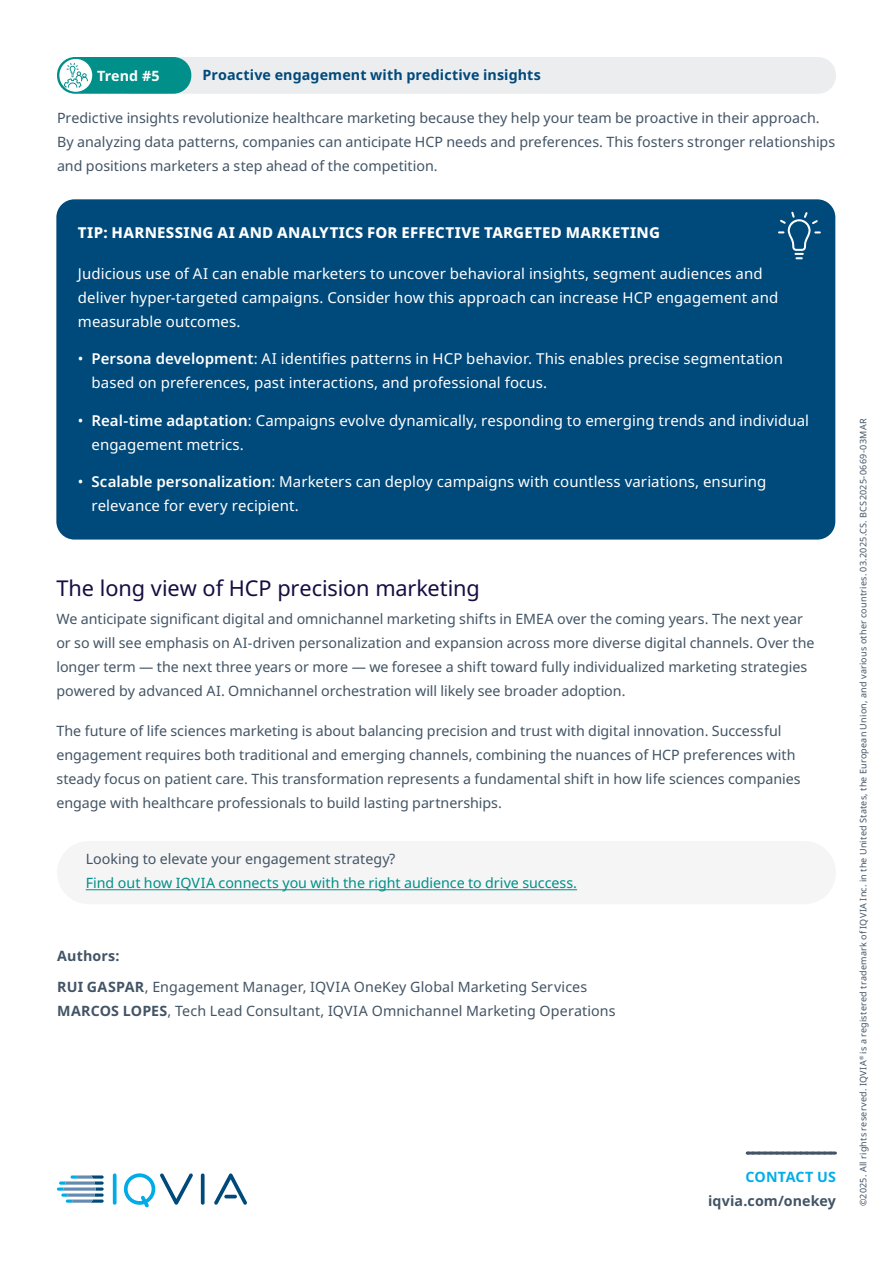
<style>
.page{position:relative;width:893px;height:1263px;background:#fff}
.page>*{position:absolute;margin:0;border:0;box-sizing:border-box;transform-origin:0 0}
.Section_heading{font:21.75px "Noto Sans";letter-spacing:-.005em;color:#150e42}
.Bullets{font:15px/24px "Noto Sans";letter-spacing:.005em;color:#fff}
.Sidebar_body_copy{font:15px/24px "Noto Sans";letter-spacing:.005em;color:#fff}
.Sidebar_heading{font:800 15px "Noto Sans";letter-spacing:.02em;color:#fff}
.Body_copy_-_Space{font:14.25px/24px "Noto Sans";color:#425465}
.Body_copy_-_No_space{font:14.25px "Noto Sans";letter-spacing:.01em;color:#425465}
.Body_copy_-_Space-2{font:14.25px/24px "Noto Sans";color:#008f89}
.Subheading{font:700 14.25px "Noto Sans";letter-spacing:.01em;color:#00497b}
.Contact_body_copy{font:700 14.25px "Noto Sans";letter-spacing:.01em;color:#425465}
.Contact_us{font:700 14.25px "Noto Sans";letter-spacing:.01em;color:#00aee8}
.Body_copy_-_No_space-2{font:700 14.25px "Noto Sans";letter-spacing:.005em;color:#425465}
.Body_copy_-_Space-3{font:700 14.25px "Noto Sans";letter-spacing:.01em;color:#fff}
.Copyright{font:9px "Noto Sans";letter-spacing:.025em;color:#425465}
.s1{font-weight:600}
.s2{color:#425465}
.s3{font-weight:700}
</style>
<div class="page">
<svg style="left:747px;top:1151px;width:88px;height:3px"></svg>
<div style="left:114px;top:57px;width:722px;height:37px;background:#ecedef;border-radius:18px"></div>
<div style="left:57px;top:57px;width:134px;height:37px;background:#008f89;border-radius:18px"></div>
<div style="left:59px;top:59px;width:33px;height:33px;background:#fff;border-radius:50%"></div>
<div style="left:56px;top:199px;width:779px;height:341px;background:#00497b;border-radius:18px"></div>
<div style="left:57px;top:841px;width:779px;height:63px;background:#f5f5f6;border-radius:32px"></div>
<hr style="left:86px;top:889px;width:491px;height:1px;background:#008f89">
<svg style="left:64px;top:63px;width:24px;height:25px"></svg>
<svg style="left:778px;top:212px;width:43px;height:47px"></svg>
<svg style="left:113px;top:1173px;width:4px;height:32px"></svg>
<svg style="left:201px;top:1173px;width:4px;height:32px"></svg>
<svg style="left:123px;top:1173px;width:70px;height:34px"></svg>
<svg style="left:214px;top:1173px;width:33px;height:32px"></svg>
<svg style="left:57px;top:1175px;width:47px;height:28px"></svg>
<p class="Body_copy_-_Space-3" style="left:97px;top:66px;width:64px">Trend #5</p>
<p class="Subheading" style="left:203px;top:65px;width:340px">Proactive engagement with predictive insights</p>
<p class="Body_copy_-_Space" style="left:57px;top:106px;width:780px">Predictive insights revolutionize healthcare marketing because they help your team be proactive in their approach.<br>By analyzing data patterns, companies can anticipate HCP needs and preferences. This fosters stronger relationships and positions marketers a step ahead of the competition.</p>
<p class="Sidebar_heading" style="left:78px;top:222px;width:583px">TIP: HARNESSING AI AND ANALYTICS FOR EFFECTIVE TARGETED MARKETING</p>
<p class="Sidebar_body_copy" style="left:78px;top:262px;width:702px">Judicious use of AI can enable marketers to uncover behavioral insights, segment audiences and deliver hyper-targeted campaigns. Consider how this approach can increase HCP engagement and measurable outcomes.</p>
<p class="Bullets" style="left:91px;top:347px;width:693px;text-indent:-14px">• <span class="s1">Persona development</span>: AI identifies patterns in HCP behavior. This enables precise segmentation based on preferences, past interactions, and professional focus.</p>
<p class="Bullets" style="left:91px;top:409px;width:719px;text-indent:-14px">• <span class="s1">Real-time adaptation</span>: Campaigns evolve dynamically, responding to emerging trends and individual engagement metrics.</p>
<p class="Bullets" style="left:91px;top:470px;width:676px;text-indent:-14px">• <span class="s1">Scalable personalization</span>: Marketers can deploy campaigns with countless variations, ensuring relevance for every recipient.</p>
<p class="Section_heading" style="left:56px;top:573px;width:425px">The long view of HCP precision marketing</p>
<p class="Body_copy_-_Space" style="left:56px;top:607px;width:760px">We anticipate significant digital and omnichannel marketing shifts in EMEA over the coming years. The next year or so will see emphasis on AI-driven personalization and expansion across more diverse digital channels. Over the longer term — the next three years or more — we foresee a shift toward fully individualized marketing strategies powered by advanced AI. Omnichannel orchestration will likely see broader adoption.</p>
<p class="Body_copy_-_Space" style="left:56px;top:719px;width:746px">The future of life sciences marketing is about balancing precision and trust with digital innovation. Successful engagement requires both traditional and emerging channels, combining the nuances of HCP preferences with steady focus on patient care. This transformation represents a fundamental shift in how life sciences companies engage with healthcare professionals to build lasting partnerships.</p>
<p class="Body_copy_-_Space-2" style="left:86px;top:847px;width:493px"><span class="s2">Looking to elevate your engagement strategy?<br></span>Find out how IQVIA connects you with the right audience to drive success.</p>
<p class="Body_copy_-_No_space-2" style="left:57px;top:946px;width:64px">Authors:</p>
<p class="Body_copy_-_No_space" style="left:57px;top:977px;width:531px"><span class="s3">RUI GASPAR</span>, Engagement Manager, IQVIA OneKey Global Marketing Services</p>
<p class="Body_copy_-_No_space" style="left:57px;top:1001px;width:560px"><span class="s3">MARCOS LOPES</span>, Tech Lead Consultant, IQVIA Omnichannel Marketing Operations</p>
<p class="Contact_us" style="left:746px;top:1166px;width:92px">CONTACT US</p>
<p class="Contact_body_copy" style="left:708px;top:1190px;width:129px">iqvia.com/onekey</p>
<p class="Copyright" style="left:857px;top:1206px;width:789px;rotate:-90deg">©2025. All rights reserved. IQVIA<sup>®</sup> is a registered trademark of IQVIA Inc. in the United States, the European Union, and various other countries. 03.2025.CS. BCS2025-0669-03MAR</p>
</div>
